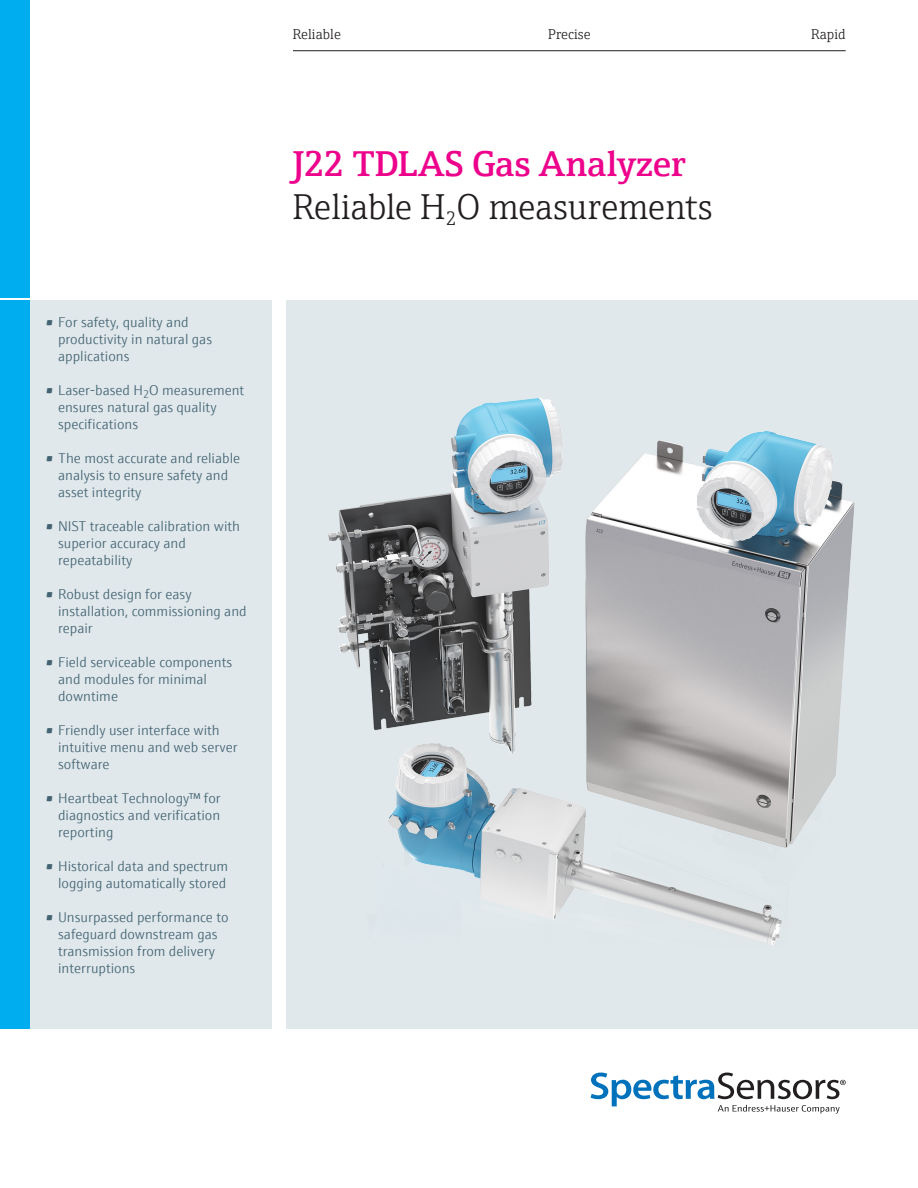
<style>
.page{position:relative;width:918px;height:1188px;background:#fff}
.page>*{position:absolute;margin:0;border:0;box-sizing:border-box;transform-origin:0 0}
.Brochure_Title_Subhe{font:300 36px "E+H Serif";letter-spacing:-.005em;color:#231f20}
.Brochure_Title_Headl{font:600 36px "E+H Serif";color:#ed028c}
.t1{font:300 14.25px/17px "E+H Sans";color:#446472}
.t2{font:300 14.25px "E+H Serif";color:#231f20}
</style>
<div class="page">
<div style="left:28px;top:300px;width:244px;height:729px;background:#e0e8ec"></div>
<div style="left:286px;top:300px;width:632px;height:729px;background:#e0e8ec"></div>
<hr style="left:293px;top:50px;width:553px;height:1px;background:#231f20">
<div style="left:0;top:300px;width:29px;height:729px;background:#00aeef"></div>
<div style="left:0;top:0;width:29px;height:297px;background:#00aeef"></div>
<svg style="left:591px;top:1073px;width:255px;height:41px"></svg>
<img style="left:328px;top:398px;width:527px;height:547px">
<p class="t1" style="left:58px;top:313px;width:155px;text-indent:-13px">• For safety, quality and productivity in natural gas applications</p>
<p class="t1" style="left:58px;top:381px;width:188px;text-indent:-13px">• Laser-based H<sub>2</sub>O measurement ensures natural gas quality specifications</p>
<p class="t1" style="left:58px;top:449px;width:184px;text-indent:-13px">• The most accurate and reliable analysis to ensure safety and asset integrity</p>
<p class="t1" style="left:58px;top:517px;width:184px;text-indent:-13px">• NIST traceable calibration with superior accuracy and repeatability</p>
<p class="t1" style="left:58px;top:585px;width:190px;text-indent:-13px">• Robust design for easy installation, commissioning and repair</p>
<p class="t1" style="left:58px;top:653px;width:176px;text-indent:-13px">• Field serviceable components and modules for minimal downtime</p>
<p class="t1" style="left:58px;top:721px;width:181px;text-indent:-13px">• Friendly user interface with intuitive menu and web server software</p>
<p class="t1" style="left:58px;top:789px;width:164px;text-align:justify;text-indent:-13px">• Heartbeat Technology™ for diagnostics and verification reporting</p>
<p class="t1" style="left:45px;top:857px;width:184px;text-align:right">• Historical data and spectrum logging automatically stored</p>
<p class="t1" style="left:58px;top:908px;width:172px;text-indent:-13px">• Unsurpassed performance to safeguard downstream gas transmission from delivery interruptions</p>
<p class="t2" style="left:293px;top:24px;width:50px">Reliable</p>
<p class="t2" style="left:548px;top:24px;width:44px">Precise</p>
<p class="t2" style="left:811px;top:24px;width:36px">Rapid</p>
<p class="Brochure_Title_Headl" style="left:293px;top:136px;width:394px">J22 TDLAS Gas Analyzer</p>
<p class="Brochure_Title_Subhe" style="left:293px;top:180px;width:421px">Reliable H<sub>2</sub>O measurements</p>
</div>
